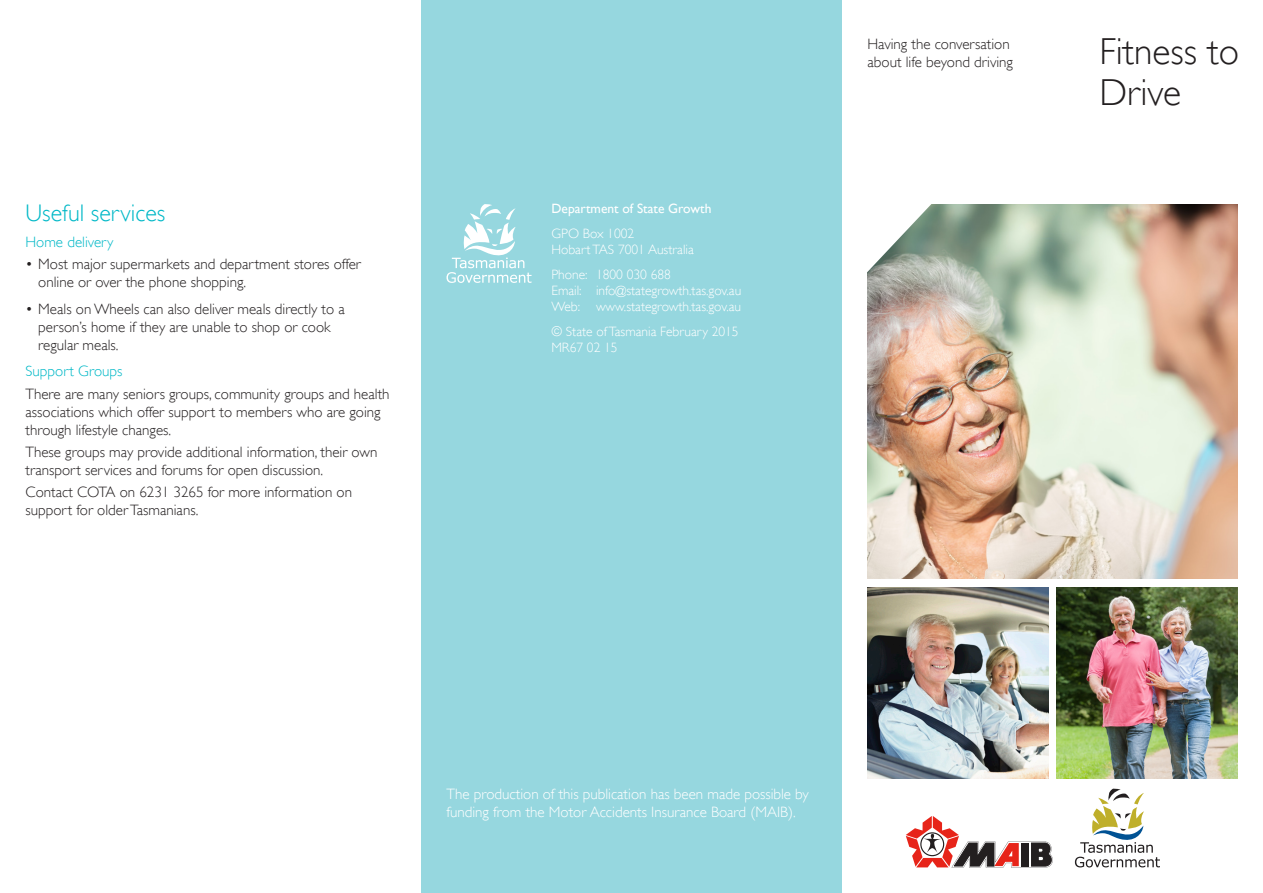
<style>
.page{position:relative;width:1263px;height:893px;background:#fff}
.page>*{position:absolute;margin:0;border:0;box-sizing:border-box;transform-origin:0 0}
.DL_Cover_Title{font:300 37.5px/40.5px "Gill Sans";color:#231f20}
.DL_Body_Heading_2{font:300 24px "Gill Sans";color:#00b8c7}
.DL_Body_Text{font:300 15px/18px "Gill Sans";color:#231f20}
.DL_Body_Text-2{font:300 15px/18px "Gill Sans";color:#fff}
.DL_Cover_Title_Descr{font:300 15px/18px "Gill Sans";color:#231f20}
.DL_Body_Text-3{font:300 15px "Gill Sans";color:#00b8c7}
.DL_Back_Cover{font:300 13.5px/16.2px "Gill Sans";color:#fff}
.DL_Back_Cover-2{font:13.5px "Gill Sans";color:#fff}
</style>
<div class="page">
<div style="left:421px;top:0;width:421px;height:892px;background:#96d7df"></div>
<svg style="left:446px;top:204px;width:85px;height:79px"></svg>
<svg style="left:1075px;top:788px;width:85px;height:79px"></svg>
<svg style="left:906px;top:816px;width:147px;height:51px"></svg>
<img style="left:867px;top:587px;width:181px;height:191px">
<img style="left:1057px;top:587px;width:180px;height:191px">
<img style="left:867px;top:204px;width:370px;height:375px">
<svg style="left:867px;top:204px;width:68px;height:69px"></svg>
<p class="DL_Body_Heading_2" style="left:26px;top:199px;width:141px">Useful services</p>
<p class="DL_Body_Text-3" style="left:26px;top:234px;width:89px">Home delivery</p>
<p class="DL_Body_Text" style="left:38px;top:255px;width:324px;text-indent:-13px">• Most major supermarkets and department stores offer online or over the phone shopping.</p>
<p class="DL_Body_Text" style="left:38px;top:300px;width:308px;text-indent:-13px">• Meals on Wheels can also deliver meals directly to a person’s home if they are unable to shop or cook regular meals.</p>
<p class="DL_Body_Text-3" style="left:26px;top:363px;width:98px">Support Groups</p>
<p class="DL_Body_Text" style="left:26px;top:385px;width:366px">There are many seniors groups, community groups and health associations which offer support to members who are going through lifestyle changes.</p>
<p class="DL_Body_Text" style="left:26px;top:443px;width:353px">These groups may provide additional information, their own transport services and forums for open discussion.</p>
<p class="DL_Body_Text" style="left:26px;top:483px;width:328px">Contact COTA on 6231 3265 for more information on support for older Tasmanians.</p>
<p class="DL_Back_Cover-2" style="left:551px;top:201px;width:162px">Department of State Growth</p>
<p class="DL_Back_Cover" style="left:551px;top:226px;width:144px">GPO Box 1002<br>Hobart TAS 7001 Australia</p>
<p class="DL_Back_Cover" style="left:551px;top:266px;width:191px">Phone: 1800 030 688<br>Email: info@stategrowth.tas.gov.au<br>Web: www.stategrowth.tas.gov.au</p>
<p class="DL_Back_Cover" style="left:551px;top:324px;width:189px">© State of Tasmania February 2015<br>MR67 02 15</p>
<p class="DL_Cover_Title_Descr" style="left:867px;top:35px;width:147px">Having the conversation about life beyond driving</p>
<p class="DL_Cover_Title" style="left:1099px;top:31px;width:141px">Fitness to<br>Drive</p>
<p class="DL_Body_Text-2" style="left:446px;top:785px;width:364px">The production of this publication has been made possible by funding from the Motor Accidents Insurance Board (MAIB).</p>
</div>
